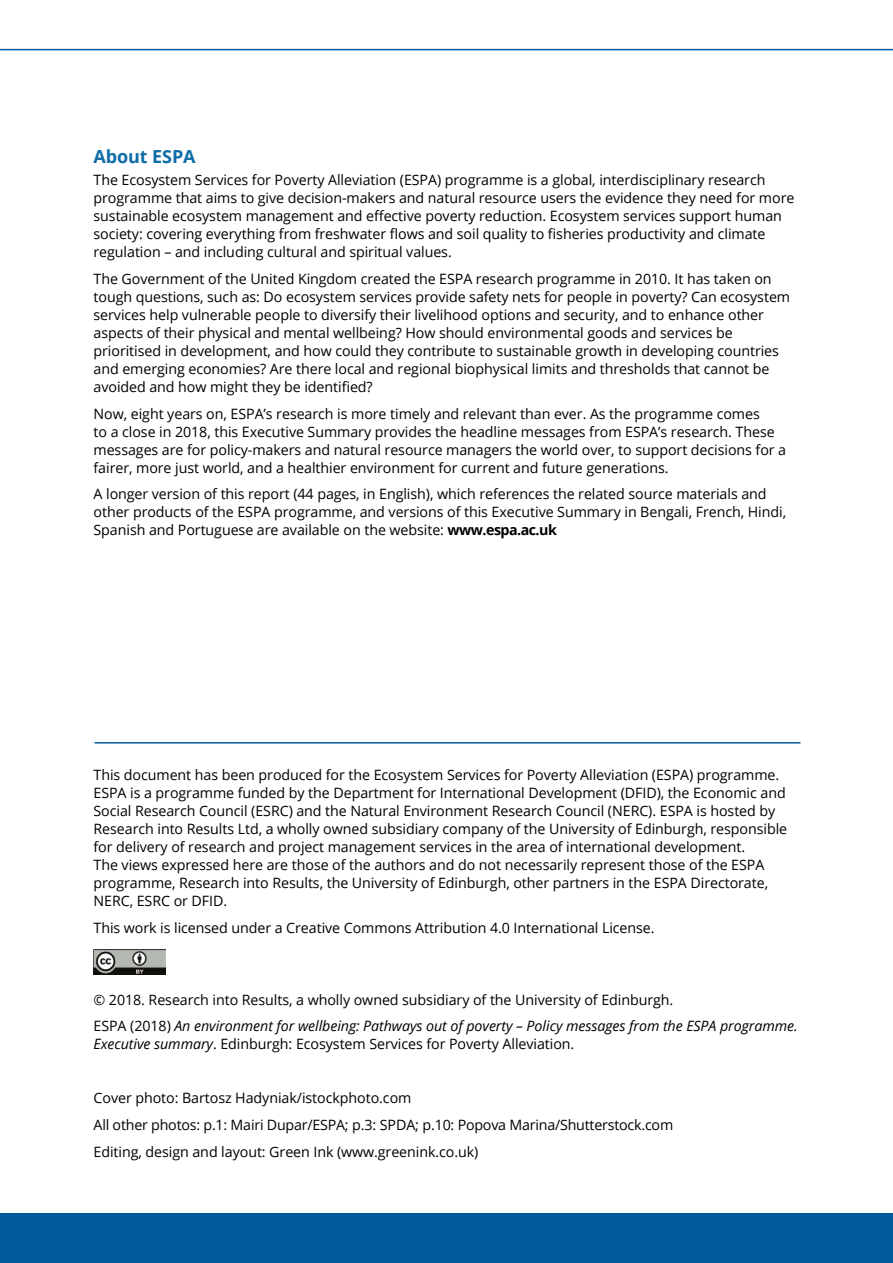
<style>
.page{position:relative;width:893px;height:1263px;background:#fff}
.page>*{position:absolute;margin:0;border:0;box-sizing:border-box;transform-origin:0 0}
.Heading_2{font:700 18px "Open Sans";letter-spacing:-.005em;color:#0e6ca9}
.Body{font:14.25px/18px "Open Sans";letter-spacing:-.005em;color:#000}
.Body-2{font:italic 14.25px/18px "Open Sans";letter-spacing:-.005em;color:#000}
.s1{font-weight:700}
.s2{font-style:normal}
</style>
<div class="page">
<div style="left:0;top:1214px;width:893px;height:49px;background:#005a9b"></div>
<hr style="left:0;top:49px;width:893px;height:1px;background:#005a9b">
<img style="left:94px;top:949px;width:71px;height:26px">
<hr style="left:95px;top:742px;width:705px;height:1px;background:#005a9b">
<p class="Heading_2" style="left:94px;top:143px;width:104px">About ESPA</p>
<p class="Body" style="left:94px;top:170px;width:702px">The Ecosystem Services for Poverty Alleviation (ESPA) programme is a global, interdisciplinary research programme that aims to give decision-makers and natural resource users the evidence they need for more sustainable ecosystem management and effective poverty reduction. Ecosystem services support human society: covering everything from freshwater flows and soil quality to fisheries productivity and climate regulation – and including cultural and spiritual values.</p>
<p class="Body" style="left:94px;top:269px;width:698px">The Government of the United Kingdom created the ESPA research programme in 2010. It has taken on tough questions, such as: Do ecosystem services provide safety nets for people in poverty? Can ecosystem services help vulnerable people to diversify their livelihood options and security, and to enhance other aspects of their physical and mental wellbeing? How should environmental goods and services be prioritised in development, and how could they contribute to sustainable growth in developing countries and emerging economies? Are there local and regional biophysical limits and thresholds that cannot be avoided and how might they be identified?</p>
<p class="Body" style="left:94px;top:404px;width:694px">Now, eight years on, ESPA’s research is more timely and relevant than ever. As the programme comes<br>to a close in 2018, this Executive Summary provides the headline messages from ESPA’s research. These messages are for policy-makers and natural resource managers the world over, to support decisions for a fairer, more just world, and a healthier environment for current and future generations.</p>
<p class="Body" style="left:94px;top:485px;width:694px">A longer version of this report (44 pages, in English), which references the related source materials and other products of the ESPA programme, and versions of this Executive Summary in Bengali, French, Hindi,<br>Spanish and Portuguese are available on the website: <span class="s1">www.espa.ac.uk</span></p>
<p class="Body" style="left:94px;top:765px;width:695px">This document has been produced for the Ecosystem Services for Poverty Alleviation (ESPA) programme.<br>ESPA is a programme funded by the Department for International Development (DFID), the Economic and Social Research Council (ESRC) and the Natural Environment Research Council (NERC). ESPA is hosted by Research into Results Ltd, a wholly owned subsidiary company of the University of Edinburgh, responsible for delivery of research and project management services in the area of international development.<br>The views expressed here are those of the authors and do not necessarily represent those of the ESPA programme, Research into Results, the University of Edinburgh, other partners in the ESPA Directorate, NERC, ESRC or DFID.</p>
<p class="Body" style="left:94px;top:918px;width:563px">This work is licensed under a Creative Commons Attribution 4.0 International License.</p>
<p class="Body" style="left:94px;top:990px;width:581px">© 2018. Research into Results, a wholly owned subsidiary of the University of Edinburgh.</p>
<p class="Body-2" style="left:94px;top:1017px;width:706px"><span class="s2">ESPA (2018)</span> An environment for wellbeing: Pathways out of poverty – Policy messages from the ESPA programme.<br>Executive summary<span class="s2">. Edinburgh: Ecosystem Services for Poverty Alleviation.</span></p>
<p class="Body" style="left:94px;top:1088px;width:319px">Cover photo: Bartosz Hadyniak/istockphoto.com</p>
<p class="Body" style="left:94px;top:1115px;width:581px">All other photos: p.1: Mairi Dupar/ESPA; p.3: SPDA; p.10: Popova Marina/Shutterstock.com</p>
<p class="Body" style="left:94px;top:1142px;width:386px">Editing, design and layout: Green Ink (www.greenink.co.uk)</p>
</div>
